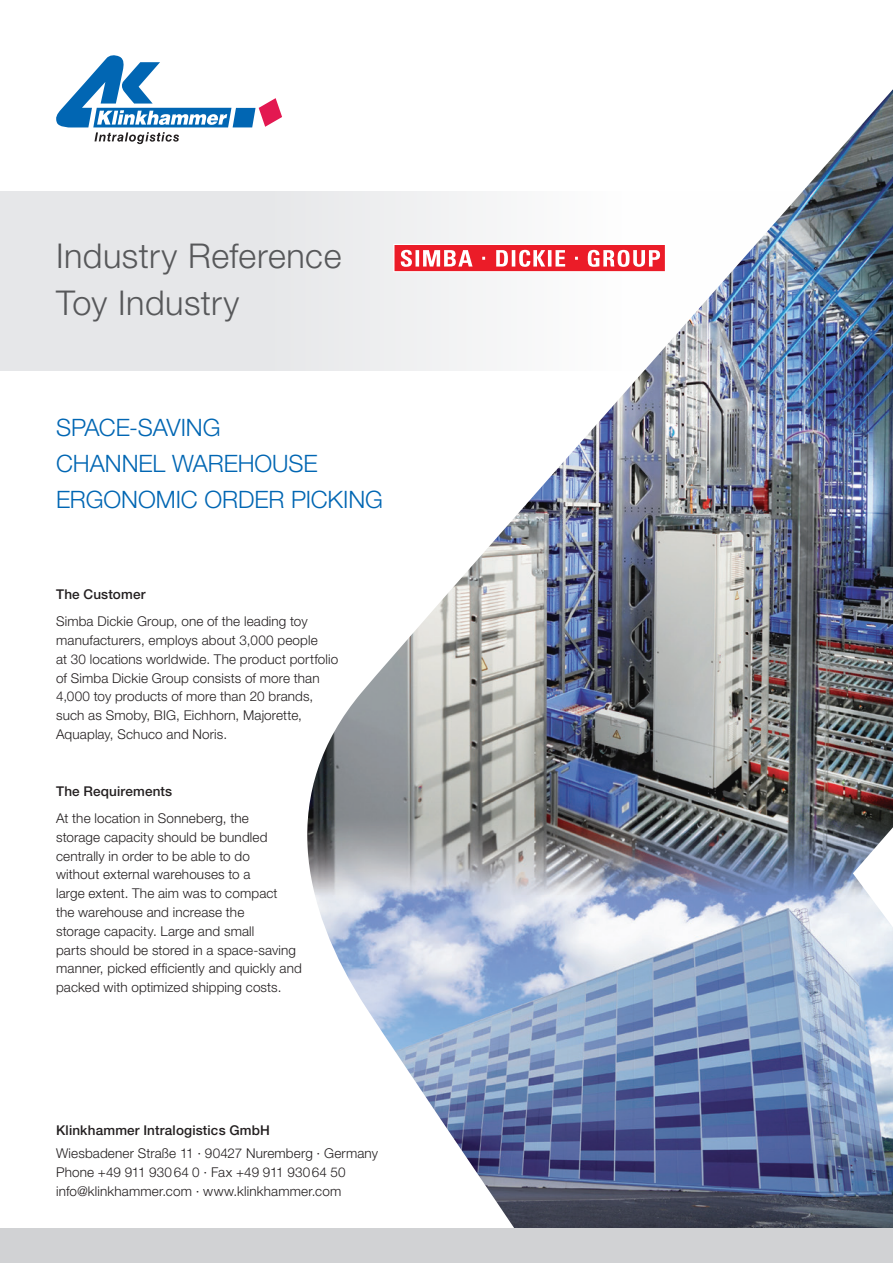
<style>
.page{position:relative;width:893px;height:1263px;background:#fff}
.page>*{position:absolute;margin:0;border:0;box-sizing:border-box;transform-origin:0 0}
.t1{font:300 34.2px/47px "Helvetica Neue LT Std";letter-spacing:.015em;color:#57585a}
.t2{font:300 24px/36px "Helvetica Neue LT Std";letter-spacing:-.005em;color:#0166b3}
.t3{font:300 13.5px/18.8px "Helvetica Neue LT Std";letter-spacing:.01em;color:#231f20}
.t4{font:500 13.5px "Helvetica Neue LT Std";letter-spacing:.01em;color:#231f20}
</style>
<div class="page">
<div style="left:0;top:191px;width:821px;height:180px;background:#e6e7e9"></div>
<img style="left:299px;top:89px;width:594px;height:1140px">
<svg style="left:56px;top:55px;width:226px;height:89px"></svg>
<div style="left:0;top:1229px;width:893px;height:34px;background:#d1d2d4"></div>
<svg style="left:393px;top:244px;width:273px;height:28px;background:#f1646c"></svg>
<h1 class="t1" style="left:56px;top:232px;width:287px">Industry Reference<br>Toy Industry</h1>
<h2 class="t2" style="left:56px;top:409px;width:328px">SPACE-SAVING<br>CHANNEL WAREHOUSE<br>ERGONOMIC ORDER PICKING</h2>
<p class="t4" style="left:56px;top:586px;width:91px">The Customer</p>
<p class="t3" style="left:56px;top:612px;width:284px">Simba Dickie Group, one of the leading toy manufacturers, employs about 3,000 people<br>at 30 locations worldwide. The product portfolio of Simba Dickie Group consists of more than 4,000 toy products of more than 20 brands, such as Smoby, BIG, Eichhorn, Majorette, Aquaplay, Schuco and Noris.</p>
<p class="t4" style="left:56px;top:783px;width:118px">The Requirements</p>
<p class="t3" style="left:56px;top:808px;width:247px">At the location in Sonneberg, the<br>storage capacity should be bundled centrally in order to be able to do<br>without external warehouses to a<br>large extent. The aim was to compact<br>the warehouse and increase the<br>storage capacity. Large and small<br>parts should be stored in a space-saving manner, picked efficiently and quickly and packed with optimized shipping costs.</p>
<p class="t4" style="left:56px;top:1122px;width:215px">Klinkhammer Intralogistics GmbH</p>
<p class="t3" style="left:56px;top:1144px;width:323px">Wiesbadener Straße 11 · 90427 Nuremberg · Germany<br>Phone +49 911 93064 0 · Fax +49 911 93064 50 info@klinkhammer.com · www.klinkhammer.com</p>
</div>
